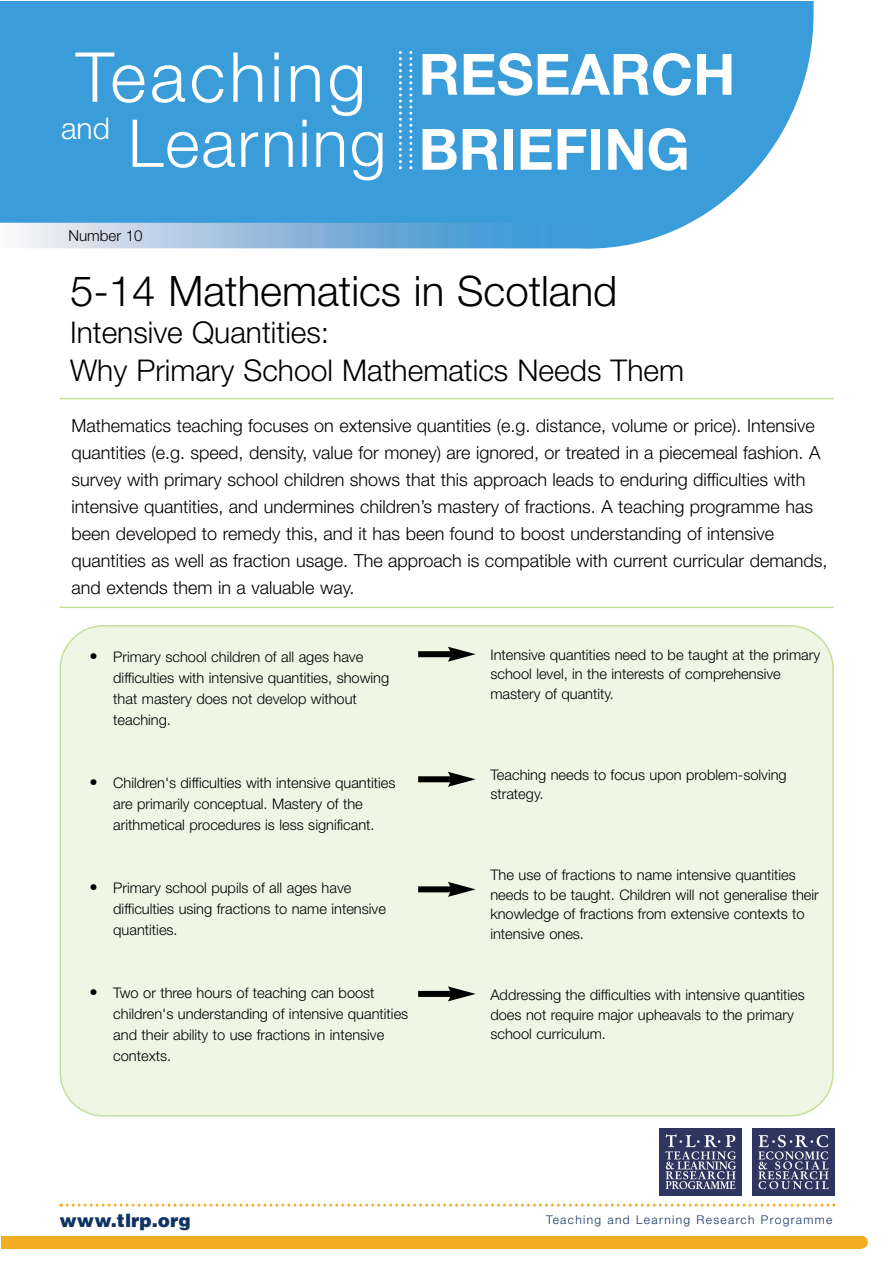
<style>
.page{position:relative;width:893px;height:1263px;background:#fff}
.page>*{position:absolute;margin:0;border:0;box-sizing:border-box;transform-origin:0 0}
.t1{font:300 69px "Helvetica Neue";letter-spacing:.055em;color:#fff}
.t2{font:300 66px "Helvetica Neue";letter-spacing:.03em;color:#fff}
.t3{font:700 57px/75px "Helvetica Neue";color:#fff}
.t4{font:300 42px "Helvetica Neue";color:#000}
.t5{font:300 30px/37.5px "Helvetica Neue";color:#000}
.t6{font:300 30px "Helvetica Neue";color:#fff}
.t7{font:900 18.45px "Helvetica";color:#0f3464}
.t8{font:300 18px/27px "Helvetica Neue";color:#000}
.t9{font:300 15.15px "Helvetica Neue";color:#000}
.t10{font:300 14.7px/21px "Helvetica Neue";color:#000}
.t11{font:300 12px "Helvetica Neue";letter-spacing:.11em;color:#0f3464}
.s1{font-size:16.5px}
</style>
<div class="page">
<div style="left:0;top:2px;width:813px;height:247px;background:#3a9cd8"></div>
<img style="left:0;top:223px;width:591px;height:25px">
<div style="left:2px;top:1236px;width:859px;height:13px;background:#f1ad24"></div>
<div style="left:855px;top:1236px;width:12px;height:13px;background:#f1ad24;border-radius:50%"></div>
<svg style="left:60px;top:1204px;width:775px;height:3px"></svg>
<svg style="left:399px;top:51px;width:3px;height:118px"></svg>
<hr style="left:60px;top:398px;width:773px;height:1px;background:#c3e09b">
<hr style="left:60px;top:607px;width:773px;height:1px;background:#c3e09b">
<div style="left:60px;top:625px;width:773px;height:492px;background:#f0f6e4"></div>
<div style="left:659px;top:1129px;width:82px;height:67px;background:#2e365f"></div>
<svg style="left:665px;top:1134px;width:71px;height:55px"></svg>
<div style="left:752px;top:1129px;width:82px;height:67px;background:#2e365f"></div>
<svg style="left:758px;top:1135px;width:70px;height:54px"></svg>
<svg style="left:409px;top:51px;width:3px;height:118px"></svg>
<div style="left:418px;top:651px;width:35px;height:6px;background:#000"></div>
<svg style="left:448px;top:647px;width:27px;height:15px"></svg>
<div style="left:418px;top:776px;width:35px;height:6px;background:#000"></div>
<svg style="left:448px;top:772px;width:27px;height:15px"></svg>
<div style="left:418px;top:886px;width:35px;height:6px;background:#000"></div>
<svg style="left:448px;top:882px;width:27px;height:15px"></svg>
<div style="left:418px;top:991px;width:35px;height:6px;background:#000"></div>
<svg style="left:448px;top:986px;width:27px;height:15px"></svg>
<h1 class="t1" style="left:76px;top:53px;width:292px">Teaching</h1>
<h2 class="t2" style="left:128px;top:120px;width:260px">Learning</h2>
<h3 class="t6" style="left:61px;top:117px;width:50px">and</h3>
<p class="t9" style="left:68px;top:230px;width:76px">Number 10</p>
<h3 class="t3" style="left:418px;top:44px;width:318px">RESEARCH<br>BRIEFING</h3>
<h3 class="t4" style="left:70px;top:276px;width:549px">5-14 Mathematics in Scotland</h3>
<h3 class="t5" style="left:70px;top:317px;width:615px">Intensive Quantities:<br>Why Primary School Mathematics Needs Them</h3>
<p class="t8" style="left:72px;top:414px;width:757px">Mathematics teaching focuses on extensive quantities (e.g. distance, volume or price). Intensive quantities (e.g. speed, density, value for money) are ignored, or treated in a piecemeal fashion. A survey with primary school children shows that this approach leads to enduring difficulties with intensive quantities, and undermines children’s mastery of fractions. A teaching programme has been developed to remedy this, and it has been found to boost understanding of intensive quantities as well as fraction usage. The approach is compatible with current curricular demands, and extends them in a valuable way.</p>
<p class="t10" style="left:113px;top:648px;width:277px;text-indent:-24px"><span class="s1">•</span> Primary school children of all ages have difficulties with intensive quantities, showing that mastery does not develop without teaching.</p>
<p class="t10" style="left:89px;top:774px;width:307px;text-align:center"><span class="s1">•</span> Children's difficulties with intensive quantities are primarily conceptual. Mastery of the arithmetical procedures is less significant.</p>
<p class="t10" style="left:113px;top:879px;width:274px;text-indent:-24px"><span class="s1">•</span> Primary school pupils of all ages have difficulties using fractions to name intensive quantities.</p>
<p class="t10" style="left:113px;top:984px;width:296px;text-indent:-24px"><span class="s1">•</span> Two or three hours of teaching can boost children's understanding of intensive quantities and their ability to use fractions in intensive contexts.</p>
<p class="t7" style="left:60px;top:1213px;width:133px">www.tlrp.org</p>
<p class="t10" style="left:490px;top:647px;width:331px;line-height:19.5px">Intensive quantities need to be taught at the primary school level, in the interests of comprehensive mastery of quantity.</p>
<p class="t10" style="left:490px;top:767px;width:298px;line-height:19.5px">Teaching needs to focus upon problem-solving strategy.</p>
<p class="t10" style="left:490px;top:867px;width:330px;line-height:19.5px">The use of fractions to name intensive quantities needs to be taught. Children will not generalise their knowledge of fractions from extensive contexts to intensive ones.</p>
<p class="t10" style="left:490px;top:987px;width:316px;line-height:19.5px">Addressing the difficulties with intensive quantities does not require major upheavals to the primary school curriculum.</p>
<p class="t11" style="left:546px;top:1216px;width:288px">Teaching and Learning Research Programme</p>
</div>
